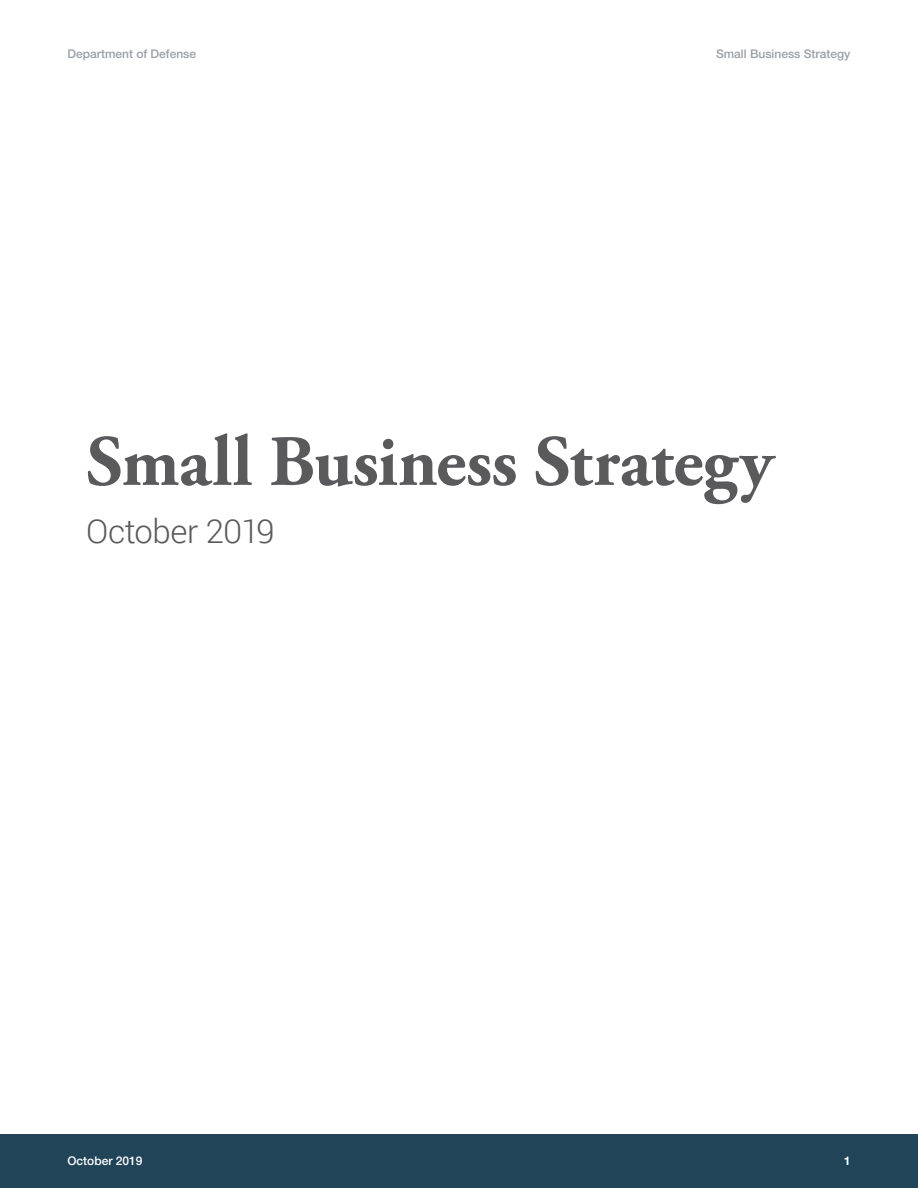
<style>
.page{position:relative;width:918px;height:1188px;background:#fff}
.page>*{position:absolute;margin:0;border:0;box-sizing:border-box;transform-origin:0 0}
.t1{font:700 72px "Adobe Garamond Pro";letter-spacing:-.005em;color:#5a595c}
.t2{font:300 33px "Roboto";letter-spacing:-.015em;color:#5a595c}
.t3{font:500 12px "Helvetica Neue LT Std";color:#98a0a8}
.t4{font:500 12px "Helvetica Neue LT Std";color:#fff}
.t5{font:700 12px "Helvetica Neue LT Std";color:#fff}
</style>
<div class="page">
<div style="left:0;top:1134px;width:918px;height:54px;background:#214458"></div>
<p class="t3" style="left:68px;top:47px;width:130px">Department of Defense</p>
<p class="t3" style="left:716px;top:47px;width:136px">Small Business Strategy</p>
<h1 class="t1" style="left:86px;top:433px;width:689px">Small Business Strategy</h1>
<h2 class="t2" style="left:86px;top:509px;width:190px">October 2019</h2>
<p class="t4" style="left:68px;top:1154px;width:77px">October 2019</p>
<p class="t5" style="left:844px;top:1157px;width:8px">1</p>
</div>
